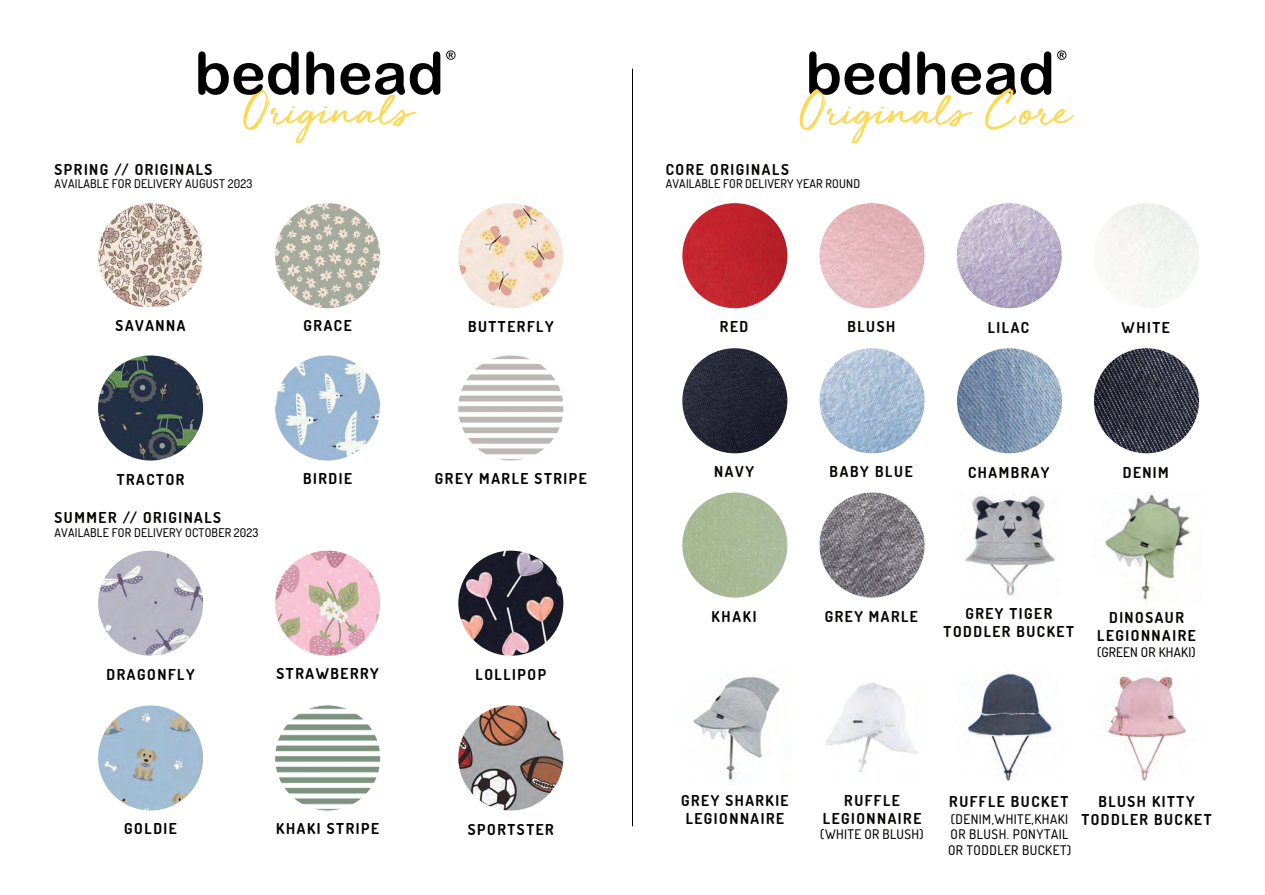
<style>
.page{position:relative;width:1265px;height:895px;background:#fff}
.page>*{position:absolute;margin:0;border:0;box-sizing:border-box;transform-origin:0 0}
.t1{font:51px "Golden Plains";color:#fed753}
.t2{font:700 15px/18px "Dosis";letter-spacing:.1em;color:#050504;text-align:center}
.t3{font:700 15px "Dosis";letter-spacing:.105em;color:#000}
.t4{font:700 15px "Dosis";letter-spacing:.105em;color:#040503}
.t5{font:500 13.2px/15.9px "Dosis";letter-spacing:.035em;color:#050504}
.t6{font:500 13.2px "Dosis";letter-spacing:.015em;color:#050504}
.t7{font:500 12px "Dosis";letter-spacing:.015em;color:#050504}
</style>
<div class="page">
<hr style="left:632px;top:69px;width:1px;height:757px;background:#000">
<img style="left:98px;top:705px;width:105px;height:105px;border-radius:52px">
<img style="left:275px;top:705px;width:105px;height:105px;border-radius:52px">
<img style="left:458px;top:705px;width:105px;height:105px;border-radius:52px">
<img style="left:275px;top:550px;width:105px;height:105px;border-radius:52px">
<img style="left:98px;top:550px;width:105px;height:105px;border-radius:52px">
<img style="left:458px;top:550px;width:105px;height:105px;border-radius:52px">
<img style="left:458px;top:203px;width:105px;height:105px;border-radius:52px">
<img style="left:275px;top:355px;width:105px;height:105px;border-radius:52px">
<img style="left:98px;top:203px;width:104px;height:103px">
<img style="left:458px;top:355px;width:105px;height:105px;border-radius:52px">
<img style="left:275px;top:203px;width:105px;height:105px;border-radius:52px">
<img style="left:98px;top:355px;width:105px;height:105px;border-radius:52px">
<svg style="left:198px;top:51px;width:101px;height:44px"></svg>
<svg style="left:306px;top:51px;width:28px;height:44px"></svg>
<svg style="left:340px;top:51px;width:100px;height:44px"></svg>
<svg style="left:446px;top:50px;width:9px;height:10px"></svg>
<svg style="left:809px;top:51px;width:100px;height:44px"></svg>
<svg style="left:917px;top:51px;width:28px;height:44px"></svg>
<svg style="left:951px;top:51px;width:100px;height:44px"></svg>
<svg style="left:1057px;top:50px;width:9px;height:10px"></svg>
<img style="left:965px;top:492px;width:91px;height:105px">
<div style="left:682px;top:492px;width:105px;height:105px;background:#a8ba96;border-radius:53px"></div>
<img style="left:819px;top:492px;width:105px;height:105px;border-radius:52px">
<img style="left:1104px;top:492px;width:87px;height:111px">
<img style="left:956px;top:203px;width:105px;height:105px;border-radius:52px">
<img style="left:682px;top:203px;width:105px;height:105px;border-radius:53px">
<img style="left:819px;top:203px;width:105px;height:105px;border-radius:52px">
<img style="left:957px;top:348px;width:105px;height:105px;border-radius:52px">
<img style="left:682px;top:348px;width:105px;height:105px;border-radius:53px">
<img style="left:819px;top:348px;width:105px;height:105px;border-radius:52px">
<img style="left:1093px;top:348px;width:105px;height:105px;border-radius:52px">
<img style="left:967px;top:673px;width:88px;height:109px">
<img style="left:693px;top:677px;width:87px;height:104px">
<img style="left:826px;top:682px;width:93px;height:91px">
<img style="left:1105px;top:676px;width:82px;height:105px">
<h1 class="t1" style="left:242px;top:75px;width:171px">Originals</h1>
<p class="t4" style="left:54px;top:159px;width:159px">SPRING // ORIGINALS</p>
<p class="t7" style="left:54px;top:176px;width:199px">AVAILABLE FOR DELIVERY AUGUST 2023</p>
<p class="t3" style="left:116px;top:315px;width:71px">SAVANNA</p>
<p class="t3" style="left:303px;top:315px;width:50px">GRACE</p>
<p class="t3" style="left:117px;top:469px;width:69px">TRACTOR</p>
<p class="t4" style="left:54px;top:507px;width:168px">SUMMER // ORIGINALS</p>
<p class="t7" style="left:54px;top:524px;width:206px">AVAILABLE FOR DELIVERY OCTOBER 2023</p>
<p class="t3" style="left:303px;top:468px;width:51px">BIRDIE</p>
<p class="t3" style="left:468px;top:316px;width:87px">BUTTERFLY</p>
<p class="t3" style="left:435px;top:467px;width:153px">GREY MARLE STRIPE</p>
<p class="t3" style="left:106px;top:664px;width:90px">DRAGONFLY</p>
<p class="t3" style="left:276px;top:663px;width:104px">STRAWBERRY</p>
<p class="t3" style="left:475px;top:664px;width:72px">LOLLIPOP</p>
<p class="t3" style="left:124px;top:818px;width:54px">GOLDIE</p>
<p class="t3" style="left:276px;top:817px;width:104px">KHAKI STRIPE</p>
<p class="t3" style="left:468px;top:819px;width:87px">SPORTSTER</p>
<h1 class="t1" style="left:798px;top:76px;width:274px">Originals Core</h1>
<p class="t4" style="left:665px;top:159px;width:125px">CORE ORIGINALS</p>
<p class="t7" style="left:665px;top:176px;width:196px">AVAILABLE FOR DELIVERY YEAR ROUND</p>
<p class="t2" style="left:720px;top:317px;width:30px">RED</p>
<p class="t2" style="left:847px;top:317px;width:49px">BLUSH</p>
<p class="t2" style="left:987px;top:317px;width:43px">LILAC</p>
<p class="t2" style="left:1121px;top:318px;width:50px">WHITE</p>
<p class="t2" style="left:714px;top:462px;width:42px">NAVY</p>
<p class="t2" style="left:829px;top:461px;width:85px">BABY BLUE</p>
<p class="t2" style="left:968px;top:462px;width:83px">CHAMBRAY</p>
<p class="t2" style="left:1122px;top:462px;width:47px">DENIM</p>
<p class="t2" style="left:711px;top:606px;width:47px">KHAKI</p>
<p class="t2" style="left:825px;top:606px;width:94px">GREY MARLE</p>
<p class="t2" style="left:943px;top:604px;width:132px">GREY TIGER<br>TODDLER BUCKET</p>
<p class="t2" style="left:1097px;top:607px;width:100px">DINOSAUR<br>LEGIONNAIRE</p>
<p class="t6" style="left:1097px;top:643px;width:100px">(GREEN OR KHAKI)</p>
<p class="t2" style="left:681px;top:791px;width:109px">GREY SHARKIE<br>LEGIONNAIRE</p>
<p class="t2" style="left:822px;top:791px;width:100px">RUFFLE<br>LEGIONNAIRE</p>
<p class="t2" style="left:1081px;top:791px;width:132px">BLUSH KITTY<br>TODDLER BUCKET</p>
<p class="t2" style="left:949px;top:791px;width:120px">RUFFLE BUCKET</p>
<p class="t5" style="left:948px;top:810px;width:125px">(DENIM,WHITE,KHAKI<br>OR BLUSH. PONYTAIL<br>OR TODDLER BUCKET)</p>
<p class="t5" style="left:820px;top:825px;width:105px">(WHITE OR BLUSH)</p>
</div>
